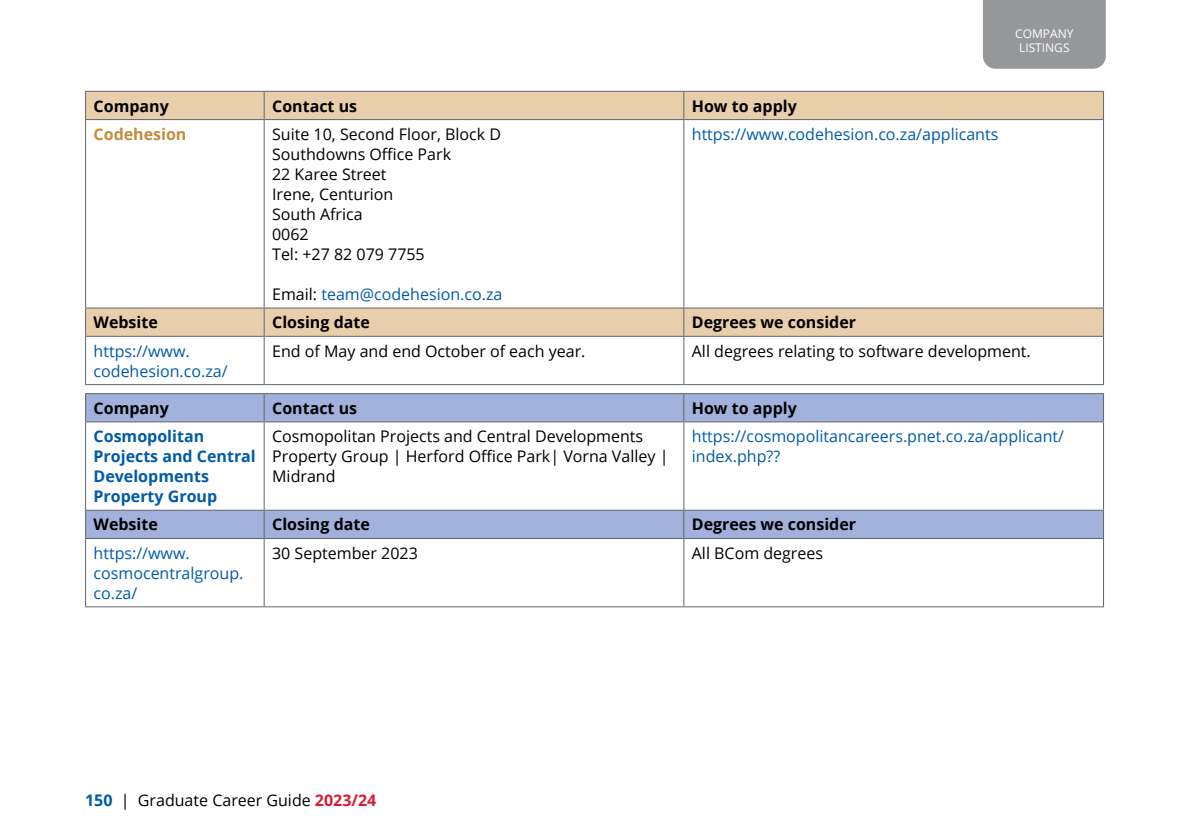
<style>
.page{position:relative;width:1191px;height:840px;background:#fff}
.page>*{position:absolute;margin:0;border:0;box-sizing:border-box;transform-origin:0 0}
.t1{font:16px/20px "Open Sans";color:#000}
.t2{font:16px/20px "Open Sans";color:#005aaa}
.t3{font:700 16px "Open Sans";color:#000}
.t4{font:700 16px/20px "Open Sans";color:#005aaa}
.t5{font:700 16px "Open Sans";color:#c48b3a}
.t6{font:12px/14.4px "Open Sans";color:#fff;text-align:center}
.s1{color:#000}
.s2{font-weight:700;color:#005aaa}
.s3{font-weight:700;color:#d61b32}
</style>
<div class="page">
<svg style="left:86px;top:92px;width:1017px;height:243px"></svg>
<hr style="left:85px;top:307px;width:179px;height:1px;background:#63656a">
<svg style="left:85px;top:308px;width:1px;height:27px"></svg>
<hr style="left:85px;top:335px;width:179px;height:1px;background:#63656a">
<hr style="left:85px;top:120px;width:1px;height:187px;background:#63656a">
<hr style="left:264px;top:307px;width:420px;height:1px;background:#63656a">
<svg style="left:264px;top:308px;width:1px;height:27px"></svg>
<hr style="left:264px;top:335px;width:420px;height:1px;background:#63656a">
<hr style="left:264px;top:120px;width:1px;height:187px;background:#63656a">
<hr style="left:684px;top:307px;width:420px;height:1px;background:#63656a">
<svg style="left:683px;top:308px;width:1px;height:27px"></svg>
<svg style="left:1103px;top:308px;width:1px;height:27px"></svg>
<hr style="left:684px;top:335px;width:420px;height:1px;background:#63656a">
<hr style="left:683px;top:120px;width:1px;height:187px;background:#63656a">
<hr style="left:1103px;top:120px;width:1px;height:187px;background:#63656a">
<hr style="left:85px;top:336px;width:1px;height:48px;background:#63656a">
<hr style="left:85px;top:384px;width:179px;height:1px;background:#63656a">
<hr style="left:264px;top:336px;width:1px;height:48px;background:#63656a">
<hr style="left:264px;top:384px;width:420px;height:1px;background:#63656a">
<hr style="left:683px;top:336px;width:1px;height:48px;background:#63656a">
<hr style="left:1103px;top:336px;width:1px;height:48px;background:#63656a">
<hr style="left:684px;top:384px;width:420px;height:1px;background:#63656a">
<hr style="left:85px;top:91px;width:179px;height:1px;background:#63656a">
<svg style="left:85px;top:92px;width:1px;height:27px"></svg>
<hr style="left:85px;top:119px;width:179px;height:1px;background:#63656a">
<hr style="left:264px;top:91px;width:420px;height:1px;background:#63656a">
<svg style="left:264px;top:92px;width:1px;height:27px"></svg>
<hr style="left:264px;top:119px;width:420px;height:1px;background:#63656a">
<hr style="left:684px;top:91px;width:420px;height:1px;background:#63656a">
<svg style="left:683px;top:92px;width:1px;height:27px"></svg>
<svg style="left:1103px;top:92px;width:1px;height:27px"></svg>
<hr style="left:684px;top:119px;width:420px;height:1px;background:#63656a">
<svg style="left:86px;top:394px;width:1017px;height:143px"></svg>
<hr style="left:85px;top:393px;width:179px;height:1px;background:#63656a">
<svg style="left:85px;top:394px;width:1px;height:27px"></svg>
<hr style="left:264px;top:393px;width:420px;height:1px;background:#63656a">
<svg style="left:264px;top:394px;width:1px;height:27px"></svg>
<hr style="left:684px;top:393px;width:420px;height:1px;background:#63656a">
<svg style="left:683px;top:394px;width:1px;height:27px"></svg>
<svg style="left:1103px;top:394px;width:1px;height:27px"></svg>
<hr style="left:85px;top:421px;width:179px;height:1px;background:#63656a">
<hr style="left:264px;top:421px;width:420px;height:1px;background:#63656a">
<hr style="left:684px;top:421px;width:420px;height:1px;background:#63656a">
<hr style="left:85px;top:509px;width:179px;height:1px;background:#63656a">
<svg style="left:85px;top:510px;width:1px;height:27px"></svg>
<hr style="left:85px;top:537px;width:179px;height:1px;background:#63656a">
<hr style="left:85px;top:422px;width:1px;height:87px;background:#63656a">
<hr style="left:264px;top:509px;width:420px;height:1px;background:#63656a">
<svg style="left:264px;top:510px;width:1px;height:27px"></svg>
<hr style="left:264px;top:537px;width:420px;height:1px;background:#63656a">
<hr style="left:264px;top:422px;width:1px;height:87px;background:#63656a">
<hr style="left:684px;top:509px;width:420px;height:1px;background:#63656a">
<svg style="left:683px;top:510px;width:1px;height:27px"></svg>
<svg style="left:1103px;top:510px;width:1px;height:27px"></svg>
<hr style="left:684px;top:537px;width:420px;height:1px;background:#63656a">
<hr style="left:683px;top:422px;width:1px;height:87px;background:#63656a">
<hr style="left:1103px;top:422px;width:1px;height:87px;background:#63656a">
<hr style="left:85px;top:538px;width:1px;height:68px;background:#63656a">
<hr style="left:85px;top:606px;width:179px;height:1px;background:#63656a">
<hr style="left:264px;top:538px;width:1px;height:68px;background:#63656a">
<hr style="left:264px;top:606px;width:420px;height:1px;background:#63656a">
<hr style="left:683px;top:538px;width:1px;height:68px;background:#63656a">
<hr style="left:1103px;top:538px;width:1px;height:68px;background:#63656a">
<hr style="left:684px;top:606px;width:420px;height:1px;background:#63656a">
<div style="left:983px;top:0;width:122px;height:69px;background:#969799"></div>
<p class="t6" style="left:1015px;top:27px;width:60px">COMPANY<br>LISTINGS</p>
<p class="t3" style="left:94px;top:94px;width:77px">Company</p>
<p class="t3" style="left:272px;top:94px;width:87px">Contact us</p>
<p class="t3" style="left:692px;top:94px;width:106px">How to apply</p>
<p class="t5" style="left:94px;top:123px;width:94px">Codehesion</p>
<p class="t1" style="left:272px;top:126px;width:230px">Suite 10, Second Floor, Block D<br>Southdowns Office Park<br>22 Karee Street<br>Irene, Centurion<br>South Africa<br>0062<br>Tel: +27 82 079 7755</p>
<p class="t2" style="left:272px;top:286px;width:232px"><span class="s1">Email:</span> team@codehesion.co.za</p>
<p class="t2" style="left:692px;top:126px;width:308px">https://www.codehesion.co.za/applicants</p>
<p class="t3" style="left:94px;top:316px;width:66px">Website</p>
<p class="t3" style="left:272px;top:311px;width:99px">Closing date</p>
<p class="t3" style="left:692px;top:311px;width:166px">Degrees we consider</p>
<p class="t2" style="left:94px;top:342px;width:136px">https://www. codehesion.co.za/</p>
<p class="t1" style="left:272px;top:342px;width:315px">End of May and end October of each year.</p>
<p class="t1" style="left:692px;top:342px;width:340px">All degrees relating to software development.</p>
<p class="t3" style="left:94px;top:396px;width:77px">Company</p>
<p class="t3" style="left:272px;top:396px;width:87px">Contact us</p>
<p class="t3" style="left:692px;top:396px;width:106px">How to apply</p>
<p class="t4" style="left:94px;top:425px;width:164px">Cosmopolitan<br>Projects and Central<br>Developments<br>Property Group</p>
<p class="t1" style="left:272px;top:427px;width:398px">Cosmopolitan Projects and Central Developments<br>Property Group | Herford Office Park| Vorna Valley |<br>Midrand</p>
<p class="t2" style="left:692px;top:427px;width:374px">https://cosmopolitancareers.pnet.co.za/applicant/ index.php??</p>
<p class="t3" style="left:94px;top:518px;width:66px">Website</p>
<p class="t3" style="left:272px;top:513px;width:99px">Closing date</p>
<p class="t3" style="left:692px;top:513px;width:166px">Degrees we consider</p>
<p class="t2" style="left:94px;top:544px;width:151px">https://www. cosmocentralgroup. co.za/</p>
<p class="t1" style="left:272px;top:544px;width:147px">30 September 2023</p>
<p class="t1" style="left:692px;top:544px;width:133px">All BCom degrees</p>
<p class="t1" style="left:85px;top:791px;width:293px"><span class="s2">150</span> | Graduate Career Guide <span class="s3">2023/24</span></p>
</div>
